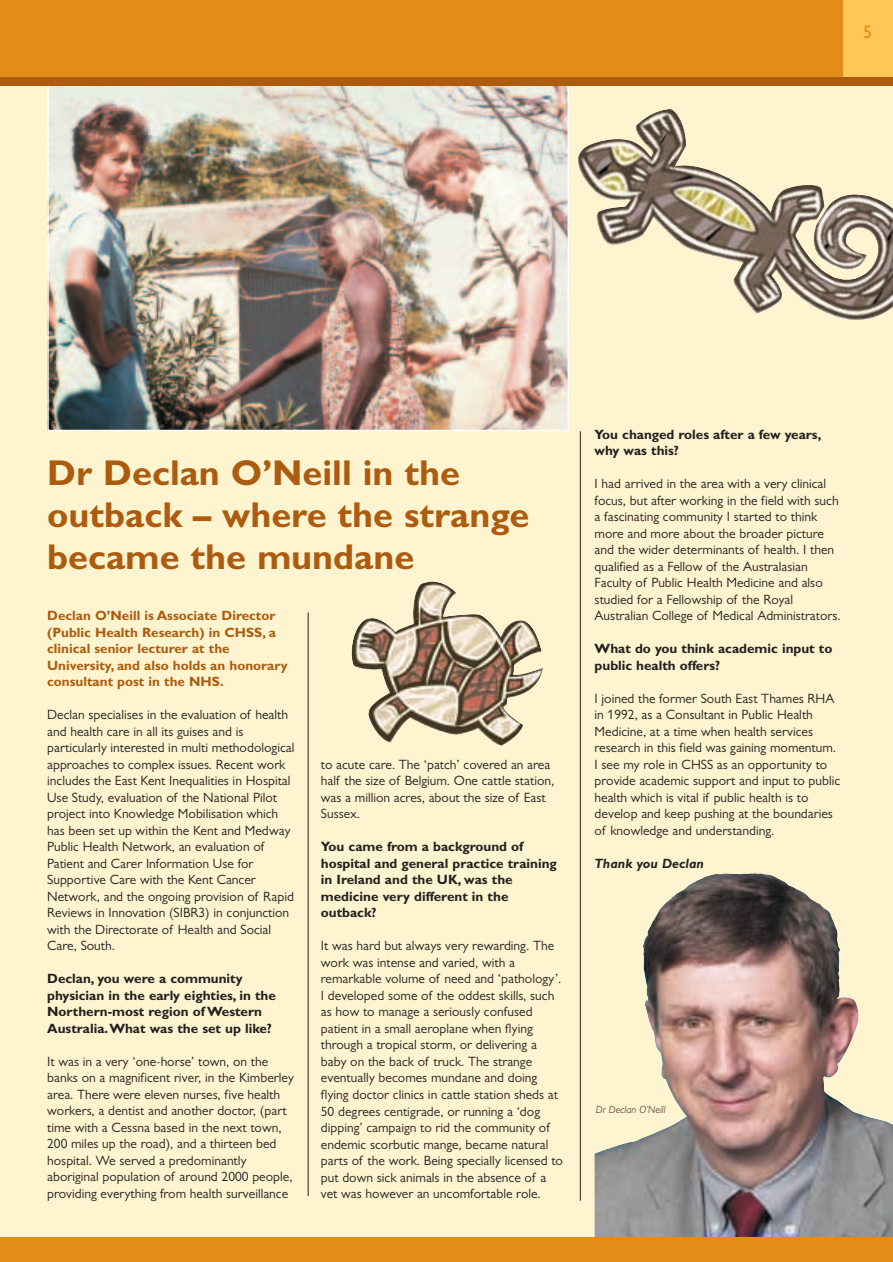
<style>
.page{position:relative;width:893px;height:1262px;background:#fff}
.page>*{position:absolute;margin:0;border:0;box-sizing:border-box;transform-origin:0 0}
.t1{font:700 36px/42px "Gill Alt One";color:#ad5b0e}
.t2{font:18px "Gill Alt One";color:#e38c18}
.t3{font:13.5px/16.5px "Gill Alt One";color:#231f20}
.t4{font:700 13.5px/16.5px "Gill Alt One";color:#231f20}
.t5{font:700 13.5px/16.5px "Gill Alt One";color:#ad5b0e}
.t6{font:italic 700 13.5px "Gill Alt One";color:#231f20}
.t7{font:italic 300 10.5px "Gill Alt One";color:#231f20}
</style>
<div class="page">
<div style="left:0;top:82px;width:892px;height:1165px;background:#fef4cf"></div>
<img style="left:50px;top:86px;width:516px;height:342px">
<img style="left:594px;top:873px;width:298px;height:364px">
<div style="left:0;top:69px;width:892px;height:17px;background:#ad5b0e"></div>
<div style="left:0;top:0;width:892px;height:77px;background:#fec757"></div>
<div style="left:0;top:0;width:842px;height:77px;background:#e38c18"></div>
<div style="left:0;top:1237px;width:892px;height:25px;background:#e38c18"></div>
<hr style="left:308px;top:612px;width:1px;height:584px;background:#231f20">
<hr style="left:580px;top:431px;width:1px;height:769px;background:#231f20">
<img style="left:578px;top:109px;width:314px;height:211px">
<img style="left:351px;top:581px;width:192px;height:165px">
<h2 class="t2" style="left:863px;top:25px;width:10px">5</h2>
<h1 class="t1" style="left:47px;top:455px;width:483px">Dr Declan O’Neill in the outback – where the strange became the mundane</h1>
<p class="t5" style="left:47px;top:608px;width:242px">Declan O’Neill is Associate Director (Public Health Research) in CHSS, a clinical senior lecturer at the University, and also holds an honorary consultant post in the NHS.</p>
<p class="t3" style="left:47px;top:707px;width:249px">Declan specialises in the evaluation of health and health care in all its guises and is particularly interested in multi methodological approaches to complex issues. Recent work includes the East Kent Inequalities in Hospital Use Study, evaluation of the National Pilot project into Knowledge Mobilisation which has been set up within the Kent and Medway Public Health Network, an evaluation of Patient and Carer Information Use for Supportive Care with the Kent Cancer Network, and the ongoing provision of Rapid Reviews in Innovation (SIBR3) in conjunction with the Directorate of Health and Social Care, South.</p>
<p class="t4" style="left:47px;top:971px;width:230px">Declan, you were a community physician in the early eighties, in the Northern-most region of Western Australia.What was the set up like?</p>
<p class="t3" style="left:47px;top:1054px;width:248px">It was in a very ‘one-horse’ town, on the banks on a magnificent river, in the Kimberley area. There were eleven nurses, five health workers, a dentist and another doctor, (part time with a Cessna based in the next town, 200 miles up the road), and a thirteen bed hospital. We served a predominantly aboriginal population of around 2000 people, providing everything from health surveillance</p>
<p class="t3" style="left:321px;top:757px;width:235px">to acute care. The ‘patch’ covered an area half the size of Belgium. One cattle station, was a million acres, about the size of East Sussex.</p>
<p class="t4" style="left:321px;top:840px;width:237px">You came from a background of hospital and general practice training in Ireland and the UK, was the medicine very different in the outback?</p>
<p class="t3" style="left:321px;top:939px;width:244px">It was hard but always very rewarding. The work was intense and varied, with a remarkable volume of need and ‘pathology’.<br>I developed some of the oddest skills, such as how to manage a seriously confused patient in a small aeroplane when flying through a tropical storm, or delivering a baby on the back of truck. The strange eventually becomes mundane and doing flying doctor clinics in cattle station sheds at 50 degrees centigrade, or running a ‘dog dipping’ campaign to rid the community of endemic scorbutic mange, became natural parts of the work. Being specially licensed to put down sick animals in the absence of a vet was however an uncomfortable role.</p>
<p class="t4" style="left:594px;top:427px;width:228px">You changed roles after a few years, why was this?</p>
<p class="t3" style="left:594px;top:477px;width:247px">I had arrived in the area with a very clinical focus, but after working in the field with such a fascinating community I started to think more and more about the broader picture and the wider determinants of health. I then qualified as a Fellow of the Australasian Faculty of Public Health Medicine and also studied for a Fellowship of the Royal Australian College of Medical Administrators.</p>
<p class="t4" style="left:594px;top:642px;width:239px">What do you think academic input to public health offers?</p>
<p class="t3" style="left:594px;top:691px;width:247px">I joined the former South East Thames RHA in 1992, as a Consultant in Public Health Medicine, at a time when health services research in this field was gaining momentum.<br>I see my role in CHSS as an opportunity to provide academic support and input to public health which is vital if public health is to develop and keep pushing at the boundaries of knowledge and understanding.</p>
<p class="t6" style="left:594px;top:858px;width:111px">Thank you Declan</p>
<p class="t7" style="left:596px;top:1105px;width:71px">Dr Declan O’Neill</p>
</div>
